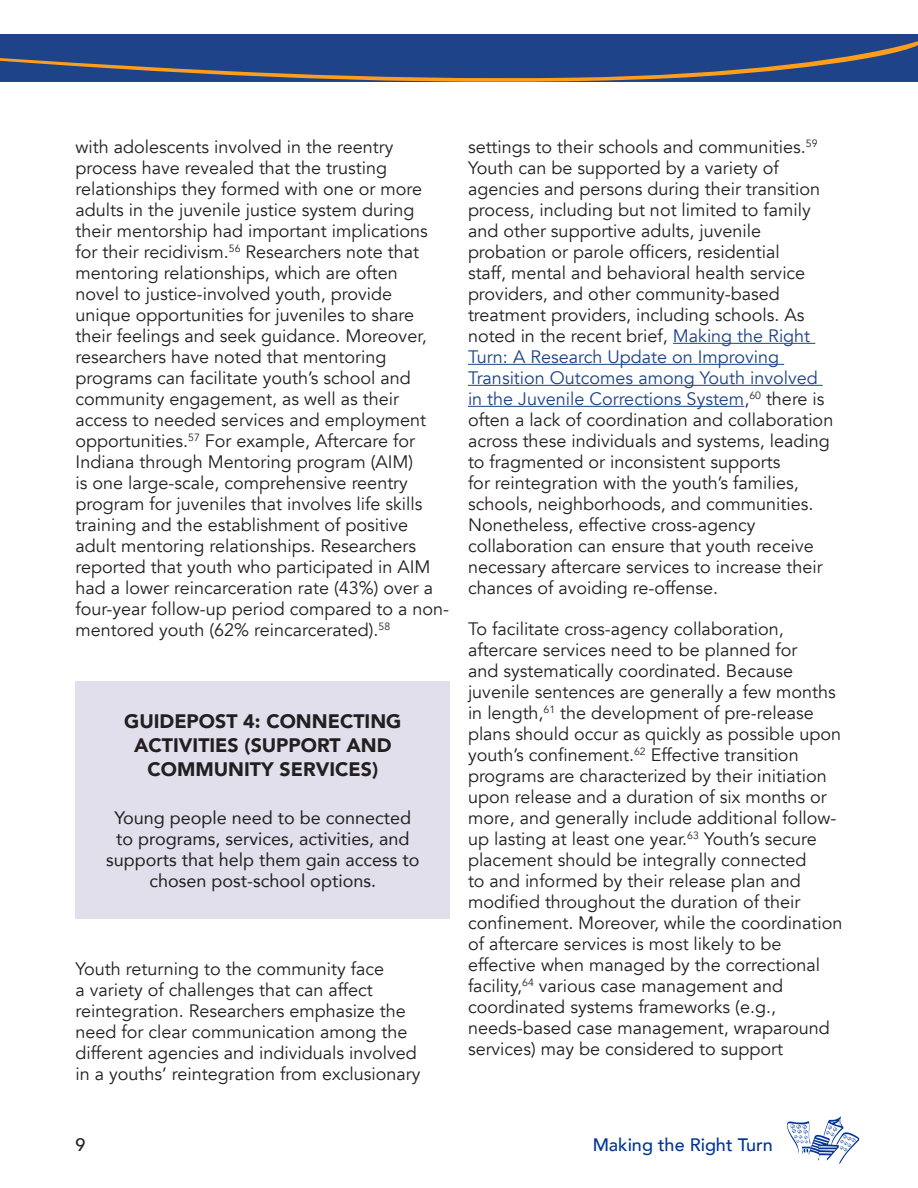
<style>
.page{position:relative;width:918px;height:1188px;background:#fff}
.page>*{position:absolute;margin:0;border:0;box-sizing:border-box;transform-origin:0 0}
.H2_Guidepost{font:900 19.5px/24px "Avenir";color:#231f20;text-align:center}
.Text{font:18px/21px "Avenir";color:#231f20}
.Text_Guidepost{font:18px/21px "Avenir";color:#231f20;text-align:center}
.t1{font:500 18px "Avenir";color:#003595}
.t2{font:500 18px "Avenir";color:#231f20}
.s1{color:#1e4388}
</style>
<div class="page">
<svg style="left:0;top:35px;width:918px;height:47px;background:#304a7f"></svg>
<svg style="left:787px;top:1116px;width:72px;height:48px"></svg>
<div style="left:76px;top:681px;width:374px;height:129px;background:#e0dfeb"></div>
<div style="left:76px;top:806px;width:374px;height:113px;background:#e0dfeb"></div>
<hr style="left:673px;top:343px;width:142px;height:1px;background:#1e4388">
<hr style="left:468px;top:364px;width:316px;height:1px;background:#1e4388">
<hr style="left:468px;top:385px;width:355px;height:1px;background:#1e4388">
<hr style="left:468px;top:406px;width:276px;height:1px;background:#1e4388">
<p class="Text" style="left:76px;top:137px;width:375px">with adolescents involved in the reentry process have revealed that the trusting relationships they formed with one or more adults in the juvenile justice system during their mentorship had important implications for their recidivism.<sup>56</sup> Researchers note that mentoring relationships, which are often<br>novel to justice-involved youth, provide unique opportunities for juveniles to share their feelings and seek guidance. Moreover, researchers have noted that mentoring programs can facilitate youth’s school and community engagement, as well as their access to needed services and employment opportunities.<sup>57</sup> For example, Aftercare for Indiana through Mentoring program (AIM)<br>is one large-scale, comprehensive reentry program for juveniles that involves life skills training and the establishment of positive adult mentoring relationships. Researchers reported that youth who participated in AIM had a lower reincarceration rate (43%) over a four-year follow-up period compared to a non&shy;mentored youth (62% reincarcerated).<sup>58</sup></p>
<h2 class="H2_Guidepost" style="left:124px;top:708px;width:279px">GUIDEPOST 4: CONNECTING<br>ACTIVITIES (SUPPORT AND<br>COMMUNITY SERVICES)</h2>
<p class="Text_Guidepost" style="left:106px;top:806px;width:315px">Young people need to be connected to programs, services, activities, and supports that help them gain access to chosen post-school options.</p>
<p class="Text" style="left:76px;top:959px;width:346px">Youth returning to the community face<br>a variety of challenges that can affect reintegration. Researchers emphasize the need for clear communication among the different agencies and individuals involved in a youths’ reintegration from exclusionary</p>
<p class="Text" style="left:468px;top:137px;width:367px">settings to their schools and communities.<sup>59<br></sup>Youth can be supported by a variety of agencies and persons during their transition process, including but not limited to family and other supportive adults, juvenile probation or parole officers, residential<br>staff, mental and behavioral health service providers, and other community-based treatment providers, including schools. As noted in the recent brief, <span class="s1">Making the Right Turn: A Research Update on Improving Transition Outcomes among Youth involved in the Juvenile Corrections System</span>,<sup>60</sup> there is often a lack of coordination and collaboration across these individuals and systems, leading to fragmented or inconsistent supports<br>for reintegration with the youth’s families, schools, neighborhoods, and communities.<br>Nonetheless, effective cross-agency collaboration can ensure that youth receive necessary aftercare services to increase their chances of avoiding re-offense.</p>
<p class="Text" style="left:468px;top:619px;width:376px">To facilitate cross-agency collaboration, aftercare services need to be planned for<br>and systematically coordinated. Because juvenile sentences are generally a few months in length,<sup>61</sup> the development of pre-release plans should occur as quickly as possible upon youth’s confinement.<sup>62</sup> Effective transition programs are characterized by their initiation upon release and a duration of six months or more, and generally include additional follow&shy;up lasting at least one year.<sup>63</sup> Youth’s secure placement should be integrally connected<br>to and informed by their release plan and modified throughout the duration of their confinement. Moreover, while the coordination of aftercare services is most likely to be effective when managed by the correctional facility,<sup>64</sup> various case management and coordinated systems frameworks (e.g., needs-based case management, wraparound services) may be considered to support</p>
<p class="t2" style="left:76px;top:1129px;width:12px">9</p>
<p class="t1" style="left:593px;top:1129px;width:182px">Making the Right Turn</p>
</div>
